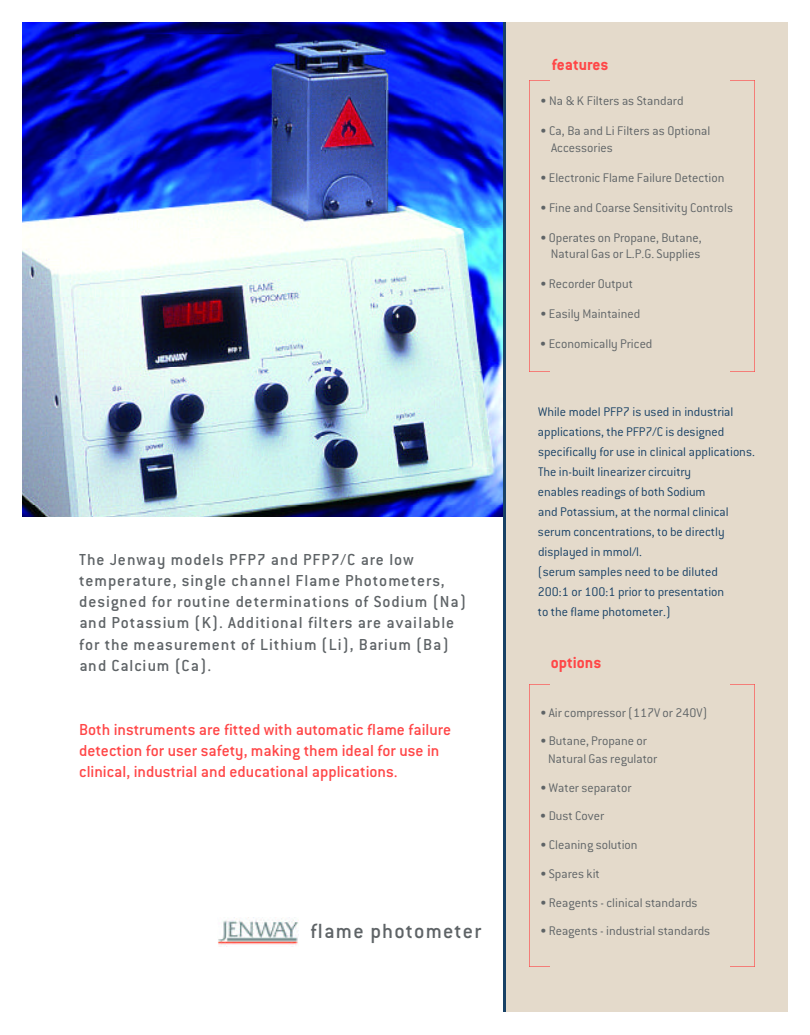
<style>
.page{position:relative;width:810px;height:1035px;background:#fff}
.page>*{position:absolute;margin:0;border:0;box-sizing:border-box;transform-origin:0 0}
.t1{font:500 22.5px "Conduit ITC";letter-spacing:.055em;color:#5e6366}
.t2{font:500 17.5px/21.2px "Conduit ITC";letter-spacing:.055em;color:#5e6366}
.t3{font:500 17.5px/21.2px "Conduit ITC";color:#ff4647}
.t4{font:700 17.5px "Conduit ITC";color:#ff4647}
.t5{font:300 13.75px/16.2px "Conduit ITC";color:#5e6366}
.t6{font:300 13.75px/20px "Conduit ITC";color:#184166}
</style>
<div class="page">
<div style="left:505px;top:22px;width:283px;height:990px;background:#e4dacb"></div>
<img style="left:529px;top:80px;width:225px;height:292px">
<div style="left:550px;top:74px;width:180px;height:309px;background:#e4dacb"></div>
<img style="left:22px;top:22px;width:481px;height:495px">
<hr style="left:503px;top:22px;width:3px;height:990px;background:#184166">
<img style="left:529px;top:685px;width:225px;height:282px">
<div style="left:550px;top:679px;width:180px;height:292px;background:#e4dacb"></div>
<img style="left:218px;top:918px;width:80px;height:29px">
<p class="t2" style="left:79px;top:550px;width:388px">The Jenway models PFP7 and PFP7/C are low temperature, single channel Flame Photometers, designed for routine determinations of Sodium (Na) and Potassium (K). Additional filters are available for the measurement of Lithium (Li), Barium (Ba) and Calcium (Ca).</p>
<p class="t3" style="left:79px;top:720px;width:374px">Both instruments are fitted with automatic flame failure detection for user safety, making them ideal for use in clinical, industrial and educational applications.</p>
<h1 class="t1" style="left:310px;top:921px;width:172px">flame photometer</h1>
<p class="t4" style="left:552px;top:56px;width:58px">features</p>
<p class="t5" style="left:541px;top:94px;width:145px">• Na &amp; K Filters as Standard</p>
<p class="t5" style="left:551px;top:124px;width:161px;text-indent:-11px">• Ca, Ba and Li Filters as Optional<br>Accessories</p>
<p class="t5" style="left:540px;top:170px;width:186px">• Electronic Flame Failure Detection</p>
<p class="t5" style="left:541px;top:200px;width:194px">• Fine and Coarse Sensitivity Controls</p>
<p class="t5" style="left:540px;top:230px;width:163px;text-align:right">• Operates on Propane, Butane,<br>Natural Gas or L.P.G. Supplies</p>
<p class="t5" style="left:541px;top:276px;width:94px">• Recorder Output</p>
<p class="t5" style="left:541px;top:306px;width:101px">• Easily Maintained</p>
<p class="t5" style="left:540px;top:336px;width:114px">• Economically Priced</p>
<p class="t6" style="left:538px;top:402px;width:219px">While model PFP7 is used in industrial applications, the PFP7/C is designed specifically for use in clinical applications.<br>The in-built linearizer circuitry<br>enables readings of both Sodium<br>and Potassium, at the normal clinical serum concentrations, to be directly displayed in mmol/l.<br>(serum samples need to be diluted<br>200:1 or 100:1 prior to presentation<br>to the flame photometer.)</p>
<p class="t4" style="left:551px;top:655px;width:52px">options</p>
<p class="t5" style="left:540px;top:705px;width:169px">• Air compressor (117V or 240V)</p>
<p class="t5" style="left:548px;top:733px;width:111px;line-height:17.5px;text-indent:-8px">• Butane, Propane or<br>Natural Gas regulator</p>
<p class="t5" style="left:541px;top:780px;width:92px">• Water separator</p>
<p class="t5" style="left:540px;top:809px;width:65px">• Dust Cover</p>
<p class="t5" style="left:540px;top:837px;width:99px">• Cleaning solution</p>
<p class="t5" style="left:541px;top:866px;width:61px">• Spares kit</p>
<p class="t5" style="left:541px;top:895px;width:159px">• Reagents - clinical standards</p>
<p class="t5" style="left:540px;top:924px;width:172px">• Reagents - industrial standards</p>
</div>
